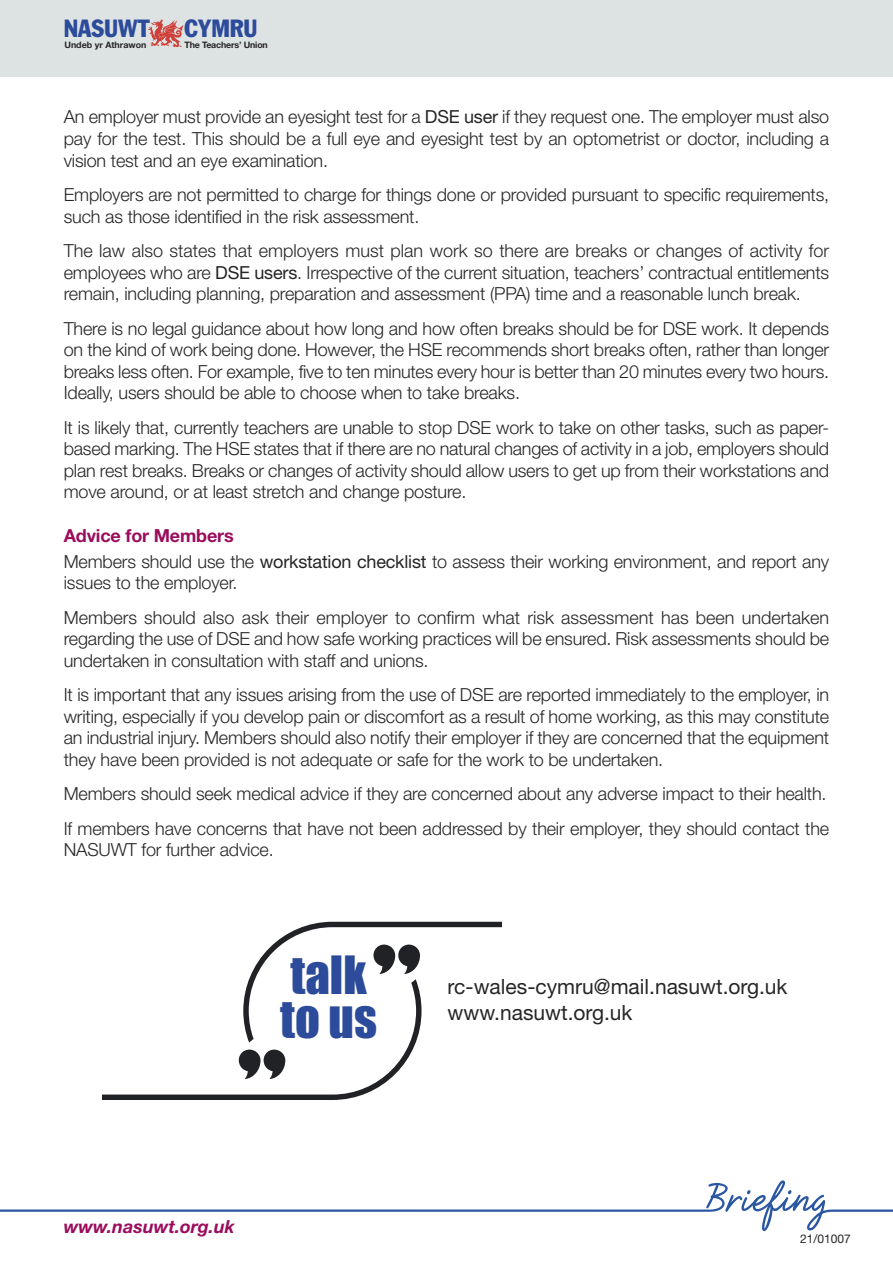
<style>
.page{position:relative;width:893px;height:1263px;background:#fff}
.page>*{position:absolute;margin:0;border:0;box-sizing:border-box;transform-origin:0 0}
.t1{font:48.75px/43.7px "Impact";color:#2d4b9b}
.t2{font:condensed 24.45px "Franklin Gothic";color:#2d4b9b}
.t3{font:21px "Helvetica Neue";color:#272526}
.t4{font:300 18px/21.6px "Helvetica Neue";letter-spacing:-.01em;color:#272526;text-align:justify}
.t5{font:italic 700 18px "Helvetica Neue";color:#9b0c5c}
.t6{font:700 18px "Helvetica Neue";letter-spacing:-.01em;color:#9b0c5c}
.t7{font:12px "Helvetica Neue";color:#272526}
.t8{font:700 8.85px "Helvetica Neue";letter-spacing:-.02em;color:#272526}
.t9{font:700 8.85px "Helvetica Neue";color:#272526}
.s1{font-weight:400}
</style>
<div class="page">
<div style="left:0;top:0;width:893px;height:77px;background:#dde3e3"></div>
<svg style="left:103px;top:922px;width:398px;height:178px"></svg>
<div style="left:272px;top:976px;width:112px;height:68px;background:#fff"></div>
<svg style="left:0;top:1180px;width:893px;height:51px"></svg>
<svg style="left:148px;top:19px;width:35px;height:28px"></svg>
<p class="t2" style="left:64px;top:20px;width:195px">NASUWT CYMRU</p>
<p class="t9" style="left:64px;top:41px;width:83px">Undeb yr Athrawon</p>
<p class="t8" style="left:184px;top:41px;width:85px">The Teachers’ Union</p>
<p class="t4" style="left:64px;top:108px;width:767px">An employer must provide an eyesight test for a <span class="s1">DSE user</span> if they request one. The employer must also pay for the test. This should be a full eye and eyesight test by an optometrist or doctor, including a vision test and an eye examination.</p>
<p class="t4" style="left:64px;top:185px;width:767px">Employers are not permitted to charge for things done or provided pursuant to specific requirements, such as those identified in the risk assessment.</p>
<p class="t4" style="left:64px;top:241px;width:767px">The law also states that employers must plan work so there are breaks or changes of activity for employees who are <span class="s1">DSE users</span>. Irrespective of the current situation, teachers’ contractual entitlements remain, including planning, preparation and assessment (PPA) time and a reasonable lunch break.</p>
<p class="t4" style="left:64px;top:319px;width:767px">There is no legal guidance about how long and how often breaks should be for DSE work. It depends on the kind of work being done. However, the HSE recommends short breaks often, rather than longer breaks less often. For example, five to ten minutes every hour is better than 20 minutes every two hours.<br>Ideally, users should be able to choose when to take breaks.</p>
<p class="t4" style="left:64px;top:418px;width:767px">It is likely that, currently teachers are unable to stop DSE work to take on other tasks, such as paper&shy;based marking. The HSE states that if there are no natural changes of activity in a job, employers should plan rest breaks. Breaks or changes of activity should allow users to get up from their workstations and move around, or at least stretch and change posture.</p>
<p class="t6" style="left:64px;top:529px;width:171px">Advice for Members</p>
<p class="t4" style="left:64px;top:552px;width:767px">Members should use the <span class="s1">workstation checklist</span> to assess their working environment, and report any issues to the employer.</p>
<p class="t4" style="left:64px;top:608px;width:767px">Members should also ask their employer to confirm what risk assessment has been undertaken regarding the use of DSE and how safe working practices will be ensured. Risk assessments should be undertaken in consultation with staff and unions.</p>
<p class="t4" style="left:64px;top:685px;width:767px">It is important that any issues arising from the use of DSE are reported immediately to the employer, in writing, especially if you develop pain or discomfort as a result of home working, as this may constitute an industrial injury. Members should also notify their employer if they are concerned that the equipment they have been provided is not adequate or safe for the work to be undertaken.</p>
<p class="t4" style="left:64px;top:785px;width:764px">Members should seek medical advice if they are concerned about any adverse impact to their health.</p>
<p class="t4" style="left:64px;top:819px;width:767px">If members have concerns that have not been addressed by their employer, they should contact the<br>NASUWT for further advice.</p>
<p class="t1" style="left:280px;top:957px;width:98px">talk to us</p>
<p class="t3" style="left:448px;top:979px;width:341px">rc-wales-cymru@mail.nasuwt.org.uk</p>
<p class="t3" style="left:448px;top:1004px;width:186px">www.nasuwt.org.uk</p>
<p class="t5" style="left:64px;top:1220px;width:173px">www.nasuwt.org.uk</p>
<p class="t7" style="left:800px;top:1234px;width:52px">21/01007</p>
</div>
